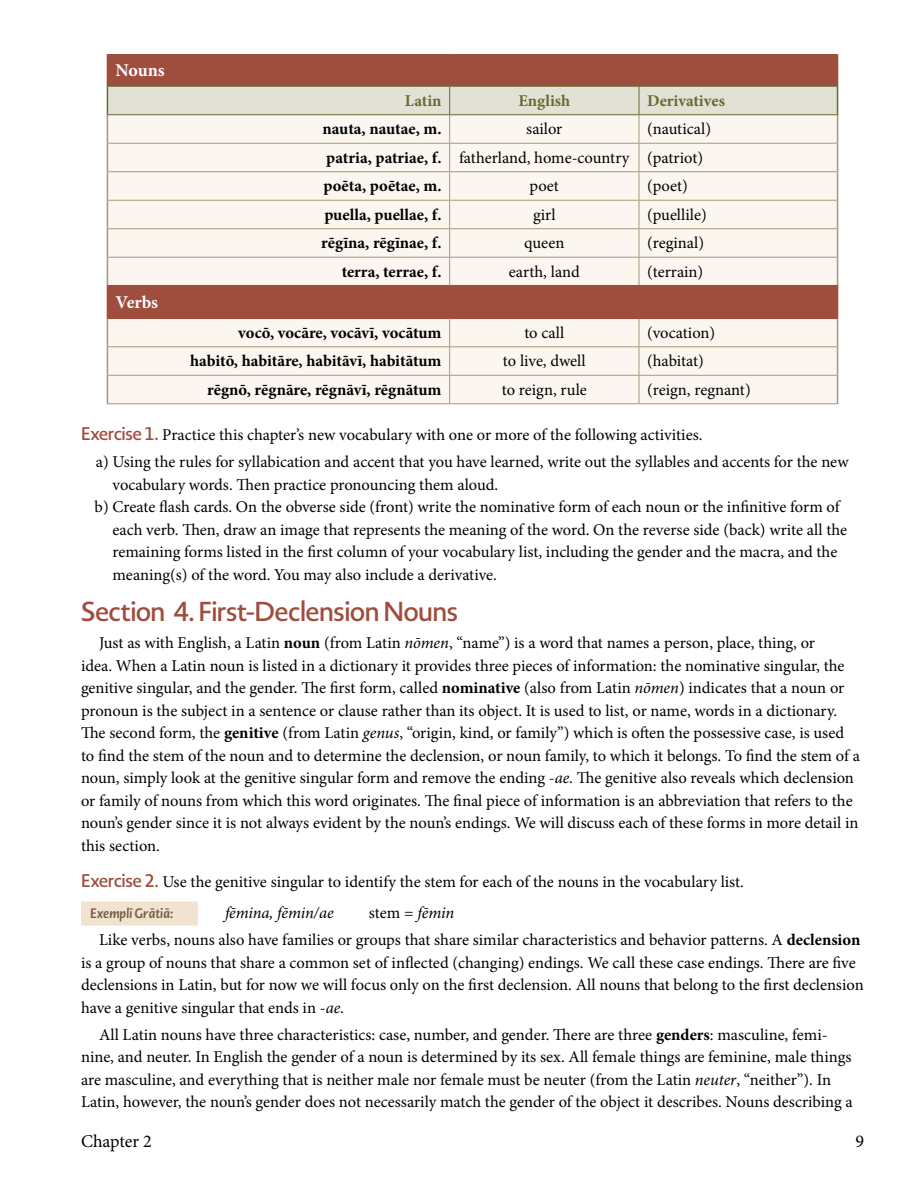
<style>
.page{position:relative;width:918px;height:1188px;background:#fff}
.page>*{position:absolute;margin:0;border:0;box-sizing:border-box;transform-origin:0 0}
.Subhead{font:600 27px "Novel Display";color:#9f4d3d}
.table_header_text{font:700 18px "Minion Pro";letter-spacing:-.005em;color:#fff}
.t1{font:18px "Minion Pro";letter-spacing:-.005em;color:#000}
.Body_Text{font:16.5px/22.5px "Minion Pro";color:#000}
.Vocab_Words{font:700 16.5px "Minion Pro";color:#000}
.Exercise_Header_R{font:16.5px "Minion Pro";color:#000}
.BT_No_Indent{font:16.5px "Minion Pro";color:#000}
.BT_Centered{font:16.5px "Minion Pro";color:#000}
.Exempli_Paragraph{font:italic 16.5px "Minion Pro";letter-spacing:-.01em;color:#000}
.table_subheader_text{font:700 16.5px "Minion Pro";color:#646c2e}
.Exempli_Paragraph-2{font:16.5px "Minion Pro";color:#000}
.table_subheader_C{font:700 16.5px "Minion Pro";color:#646c2e}
.table_subheader_L{font:700 16.5px "Minion Pro";letter-spacing:-.005em;color:#646c2e}
.Exempli_Paragraph-3{font:italic 700 13.5px "Novel Display";letter-spacing:.015em;color:#715f44}
.s1{font-family:"Novel Display";font-weight:600;font-size:18px;color:#9f4d3d}
.s2{font-weight:700}
.s3{font-style:italic}
</style>
<div class="page">
<div style="left:81px;top:902px;width:117px;height:24px;background:#f2e3d0"></div>
<div style="left:108px;top:56px;width:729px;height:30px;background:#9f4d3d"></div>
<svg style="left:108px;top:286px;width:729px;height:117px;fill:#fbf6f0"></svg>
<hr style="left:108px;top:346px;width:342px;height:1px;background:#ab967a">
<hr style="left:450px;top:346px;width:189px;height:1px;background:#ab967a">
<hr style="left:639px;top:346px;width:198px;height:1px;background:#ab967a">
<hr style="left:108px;top:375px;width:342px;height:1px;background:#ab967a">
<hr style="left:450px;top:375px;width:189px;height:1px;background:#ab967a">
<hr style="left:639px;top:375px;width:198px;height:1px;background:#ab967a">
<svg style="left:107px;top:319px;width:1px;height:84px"></svg>
<svg style="left:449px;top:319px;width:1px;height:84px"></svg>
<svg style="left:639px;top:319px;width:1px;height:84px"></svg>
<svg style="left:837px;top:319px;width:1px;height:84px"></svg>
<hr style="left:107px;top:54px;width:343px;height:2px;background:#9f4d3d">
<hr style="left:107px;top:56px;width:1px;height:30px;background:#9f4d3d">
<hr style="left:450px;top:54px;width:189px;height:2px;background:#9f4d3d">
<hr style="left:639px;top:54px;width:199px;height:2px;background:#9f4d3d">
<hr style="left:837px;top:56px;width:1px;height:30px;background:#9f4d3d">
<hr style="left:107px;top:285px;width:343px;height:1px;background:#9f4d3d">
<hr style="left:107px;top:286px;width:1px;height:32px;background:#9f4d3d">
<hr style="left:450px;top:285px;width:189px;height:1px;background:#9f4d3d">
<hr style="left:639px;top:285px;width:199px;height:1px;background:#9f4d3d">
<hr style="left:837px;top:286px;width:1px;height:32px;background:#9f4d3d">
<hr style="left:107px;top:318px;width:343px;height:1px;background:#9f4d3d">
<hr style="left:450px;top:318px;width:189px;height:1px;background:#9f4d3d">
<hr style="left:639px;top:318px;width:199px;height:1px;background:#9f4d3d">
<hr style="left:107px;top:403px;width:343px;height:1px;background:#ab967a">
<hr style="left:450px;top:403px;width:189px;height:1px;background:#ab967a">
<hr style="left:639px;top:403px;width:199px;height:1px;background:#ab967a">
<svg style="left:107px;top:86px;width:731px;height:199px"></svg>
<p class="table_header_text" style="left:116px;top:58px;width:51px">Nouns</p>
<p class="table_header_text" style="left:116px;top:289px;width:44px">Verbs</p>
<p class="table_subheader_L" style="left:405px;top:89px;width:38px">Latin</p>
<p class="table_subheader_C" style="left:518px;top:89px;width:53px">English</p>
<p class="table_subheader_text" style="left:647px;top:89px;width:79px">Derivatives</p>
<p class="Vocab_Words" style="left:323px;top:117px;width:121px">nauta, nautae, m.</p>
<p class="BT_Centered" style="left:526px;top:118px;width:38px">sailor</p>
<p class="BT_No_Indent" style="left:647px;top:118px;width:65px">(nautical)</p>
<p class="Vocab_Words" style="left:326px;top:146px;width:117px">patria, patriae, f.</p>
<p class="BT_Centered" style="left:459px;top:146px;width:172px">fatherland, home-country</p>
<p class="BT_No_Indent" style="left:647px;top:146px;width:58px">(patriot)</p>
<p class="Vocab_Words" style="left:324px;top:174px;width:119px">poēta, poētae, m.</p>
<p class="BT_Centered" style="left:530px;top:175px;width:31px">poet</p>
<p class="BT_No_Indent" style="left:647px;top:175px;width:42px">(poet)</p>
<p class="Vocab_Words" style="left:324px;top:203px;width:119px">puella, puellae, f.</p>
<p class="BT_Centered" style="left:533px;top:203px;width:24px">girl</p>
<p class="BT_No_Indent" style="left:647px;top:203px;width:61px">(puellile)</p>
<p class="Vocab_Words" style="left:321px;top:231px;width:122px">rēgīna, rēgīnae, f.</p>
<p class="BT_Centered" style="left:524px;top:232px;width:42px">queen</p>
<p class="BT_No_Indent" style="left:647px;top:232px;width:59px">(reginal)</p>
<p class="Vocab_Words" style="left:342px;top:260px;width:101px">terra, terrae, f.</p>
<p class="BT_Centered" style="left:509px;top:260px;width:72px">earth, land</p>
<p class="BT_No_Indent" style="left:647px;top:260px;width:58px">(terrain)</p>
<p class="Vocab_Words" style="left:238px;top:321px;width:205px">vocō, vocāre, vocāvī, vocātum</p>
<p class="BT_Centered" style="left:524px;top:321px;width:41px">to call</p>
<p class="BT_No_Indent" style="left:647px;top:321px;width:70px">(vocation)</p>
<p class="Vocab_Words" style="left:190px;top:349px;width:253px">habitō, habitāre, habitāvī, habitātum</p>
<p class="BT_Centered" style="left:503px;top:350px;width:84px">to live, dwell</p>
<p class="BT_No_Indent" style="left:647px;top:350px;width:58px">(habitat)</p>
<p class="Vocab_Words" style="left:207px;top:378px;width:236px">rēgnō, rēgnāre, rēgnāvī, rēgnātum</p>
<p class="BT_Centered" style="left:502px;top:378px;width:87px">to reign, rule</p>
<p class="BT_No_Indent" style="left:647px;top:378px;width:105px">(reign, regnant)</p>
<p class="Exercise_Header_R" style="left:81px;top:424px;width:623px"><span class="s1">Exercise 1.</span> Practice this chapter’s new vocabulary with one or more of the following activities.</p>
<p class="Body_Text" style="left:112px;top:451px;width:738px;text-indent:-17px">a) Using the rules for syllabication and accent that you have learned, write out the syllables and accents for the new vocabulary words. Then practice pronouncing them aloud.</p>
<p class="Body_Text" style="left:112px;top:496px;width:736px;text-indent:-18px">b) Create flash cards. On the obverse side (front) write the nominative form of each noun or the infinitive form of each verb. Then, draw an image that represents the meaning of the word. On the reverse side (back) write all the remaining forms listed in the first column of your vocabulary list, including the gender and the macra, and the meaning(s) of the word. You may also include a derivative.</p>
<p class="Subhead" style="left:81px;top:595px;width:379px">Section 4. First-Declension Nouns</p>
<p class="Body_Text" style="left:81px;top:632px;width:780px;text-indent:18px">Just as with English, a Latin <span class="s2">noun</span> (from Latin <span class="s3">nōmen</span>, “name”) is a word that names a person, place, thing, or<br>idea. When a Latin noun is listed in a dictionary it provides three pieces of information: the nominative singular, the genitive singular, and the gender. The first form, called <span class="s2">nominative</span> (also from Latin <span class="s3">nōmen</span>) indicates that a noun or pronoun is the subject in a sentence or clause rather than its object. It is used to list, or name, words in a dictionary.<br>The second form, the <span class="s2">genitive</span> (from Latin <span class="s3">genus</span>, “origin, kind, or family”) which is often the possessive case, is used to find the stem of the noun and to determine the declension, or noun family, to which it belongs. To find the stem of a noun, simply look at the genitive singular form and remove the ending -<span class="s3">ae</span>. The genitive also reveals which declension or family of nouns from which this word originates. The final piece of information is an abbreviation that refers to the noun’s gender since it is not always evident by the noun’s endings. We will discuss each of these forms in more detail in this section.</p>
<p class="Exercise_Header_R" style="left:81px;top:870px;width:665px"><span class="s1">Exercise 2.</span> Use the genitive singular to identify the stem for each of the nouns in the vocabulary list.</p>
<p class="Exempli_Paragraph-3" style="left:90px;top:905px;width:85px">Exemplī Grātiā:</p>
<p class="Exempli_Paragraph" style="left:225px;top:902px;width:110px">fēmina, fēmin/ae</p>
<p class="Exempli_Paragraph-2" style="left:369px;top:902px;width:87px">stem = <span class="s3">fēmin</span></p>
<p class="Body_Text" style="left:81px;top:929px;width:784px;text-indent:18px">Like verbs, nouns also have families or groups that share similar characteristics and behavior patterns. A <span class="s2">declension </span>is a group of nouns that share a common set of inflected (changing) endings. We call these case endings. There are five declensions in Latin, but for now we will focus only on the first declension. All nouns that belong to the first declension have a genitive singular that ends in -<span class="s3">ae</span>.</p>
<p class="Body_Text" style="left:81px;top:1023px;width:773px;text-indent:18px">All Latin nouns have three characteristics: case, number, and gender. There are three <span class="s2">genders</span>: masculine, femi&shy;nine, and neuter. In English the gender of a noun is determined by its sex. All female things are feminine, male things are masculine, and everything that is neither male nor female must be neuter (from the Latin <span class="s3">neuter</span>, “neither”). In Latin, however, the noun’s gender does not necessarily match the gender of the object it describes. Nouns describing a</p>
<p class="t1" style="left:81px;top:1129px;width:72px">Chapter 2</p>
<p class="t1" style="left:855px;top:1129px;width:10px">9</p>
</div>
